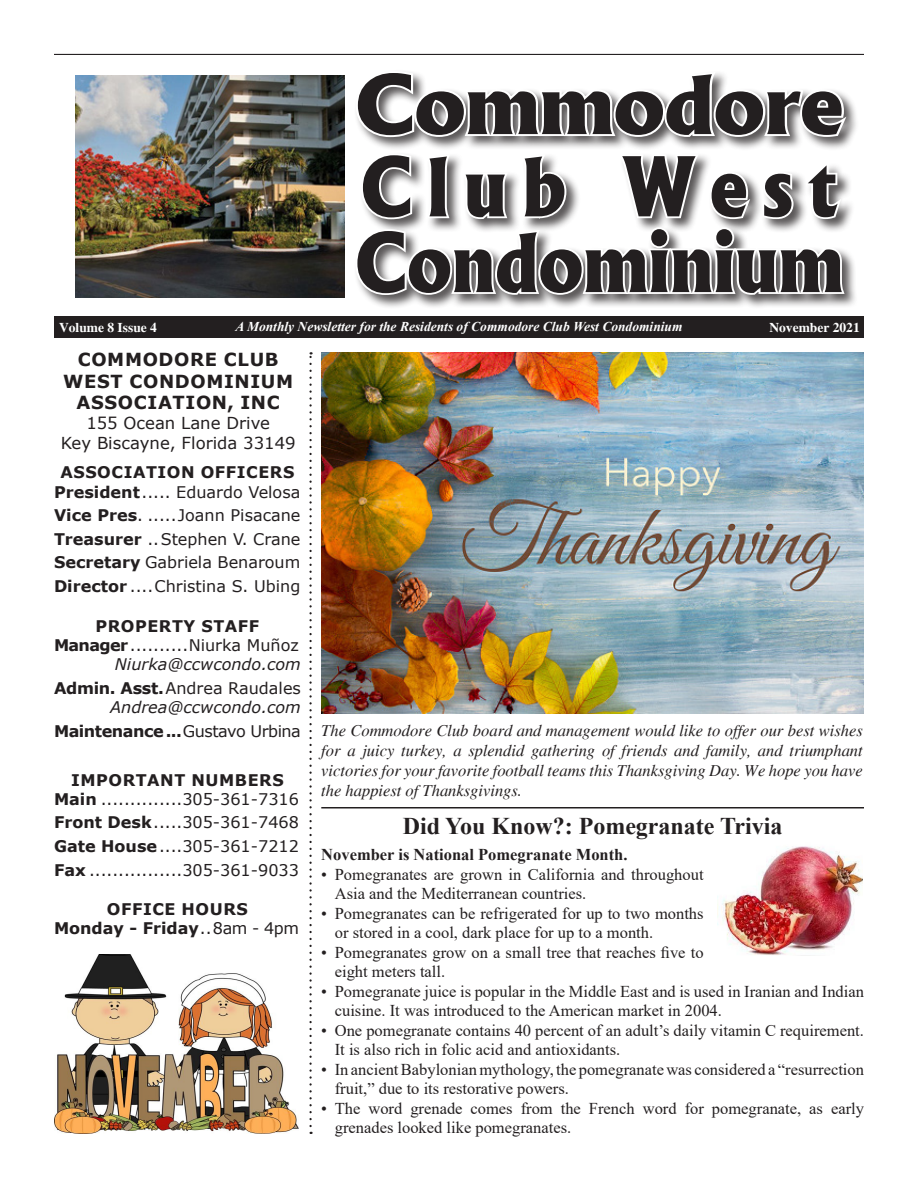
<style>
.page{position:relative;width:918px;height:1188px;background:#fff}
.page>*{position:absolute;margin:0;border:0;box-sizing:border-box;transform-origin:0 0}
.t1{font:800 78.75px "Albertus";color:#231f20;scale:.93 1}
.t2{font:800 78.75px "Albertus";color:#231f20;scale:1.07 1}
.t3{font:800 78.75px "Albertus";letter-spacing:.2em;color:#231f20;scale:.93 1}
.t4{font:700 24px "Times New Roman";color:#231f20}
.t5{font:700 18px/21.6px "Verdana";letter-spacing:.035em;color:#231f20;text-align:center}
.t6{font:16.5px/19.5px "Times New Roman";color:#231f20}
.body{font:italic 16.5px/19.8px "Times";color:#231f20;text-align:justify}
.t7{font:16.5px "Verdana";color:#231f20}
.t8{font:700 16.5px "Times New Roman";color:#231f20}
.t9{font:16.05px "Verdana";color:#231f20}
.t10{font:italic 16.05px/19.2px "Verdana";color:#231f20;text-align:right}
.t11{font:700 16.05px "Verdana";letter-spacing:.035em;color:#231f20}
.t12{font:700 16.05px "Verdana";letter-spacing:-.03em;color:#231f20}
.t13{font:700 16.05px "Verdana";color:#231f20}
.t14{font:italic 700 13.5px "Times New Roman";color:#fff}
.t15{font:700 13.5px "Times";color:#fff}
.s1{font-weight:700}
.s2{font-weight:700;font-style:normal}
.s3{font-style:normal}
.s4{font-weight:400}
</style>
<div class="page">
<div style="left:54px;top:316px;width:810px;height:22px;background:#231f20"></div>
<div style="left:354px;top:69px;width:506px;height:83px;background:#231f20;opacity:.75"></div>
<svg style="left:354px;top:69px;width:497px;height:71px"></svg>
<div style="left:354px;top:226px;width:504px;height:83px;background:#231f20;opacity:.75"></div>
<svg style="left:354px;top:151px;width:493px;height:147px"></svg>
<img style="left:76px;top:76px;width:269px;height:221px">
<svg style="left:309px;top:352px;width:3px;height:774px"></svg>
<hr style="left:54px;top:54px;width:810px;height:1px;background:#231f20">
<img style="left:54px;top:955px;width:245px;height:179px">
<img style="left:321px;top:352px;width:543px;height:362px">
<img style="left:717px;top:846px;width:146px;height:110px">
<hr style="left:321px;top:807px;width:543px;height:1px;background:#231f20">
<p class="t2" style="left:354px;top:55px;width:459px">Commodore</p>
<p class="t3" style="left:360px;top:137px;width:516px">Club West</p>
<p class="t1" style="left:354px;top:213px;width:528px">Condominium</p>
<p class="t14" style="left:235px;top:317px;width:449px">A Monthly Newsletter for the Residents of Commodore Club West Condominium</p>
<p class="t15" style="left:59px;top:319px;width:99px">Volume 8 Issue 4</p>
<p class="t15" style="left:769px;top:319px;width:92px">November 2021</p>
<p class="t5" style="left:63px;top:348px;width:232px">COMMODORE CLUB<br>WEST CONDOMINIUM<br>ASSOCIATION, INC</p>
<p class="t7" style="left:86px;top:412px;width:185px">155 Ocean Lane Drive</p>
<p class="t7" style="left:61px;top:431px;width:237px">Key Biscayne, Florida 33149</p>
<p class="t11" style="left:60px;top:461px;width:236px">ASSOCIATION OFFICERS</p>
<p class="t9" style="left:54px;top:481px;width:248px"><span class="s1">President</span>..... Eduardo Velosa</p>
<p class="t9" style="left:54px;top:504px;width:248px"><span class="s1">Vice Pres</span>. .....Joann Pisacane</p>
<p class="t9" style="left:54px;top:528px;width:248px"><span class="s1">Treasurer</span> ..Stephen V. Crane</p>
<p class="t9" style="left:54px;top:552px;width:248px"><span class="s1">Secretary</span> Gabriela Benaroum</p>
<p class="t9" style="left:54px;top:575px;width:248px"><span class="s1">Director</span> ....Christina S. Ubing</p>
<p class="t11" style="left:95px;top:614px;width:165px">PROPERTY STAFF</p>
<p class="t9" style="left:54px;top:634px;width:246px"><span class="s1">Manager</span>..........Niurka Muñoz</p>
<p class="t10" style="left:115px;top:654px;width:187px">Niurka@ccwcondo.com</p>
<p class="t10" style="left:54px;top:678px;width:248px"><span class="s2">Admin. Asst.</span><span class="s3">Andrea Raudales<br></span>Andrea@ccwcondo.com</p>
<p class="t12" style="left:54px;top:719px;width:248px">Maintenance...<span class="s4">Gustavo Urbina</span></p>
<p class="t11" style="left:71px;top:768px;width:214px">IMPORTANT NUMBERS</p>
<p class="t9" style="left:54px;top:788px;width:246px"><span class="s1">Main</span> ..............305-361-7316</p>
<p class="t9" style="left:54px;top:812px;width:246px"><span class="s1">Front Desk</span>.....305-361-7468</p>
<p class="t9" style="left:54px;top:835px;width:246px"><span class="s1">Gate House</span>....305-361-7212</p>
<p class="t9" style="left:54px;top:859px;width:246px"><span class="s1">Fax</span> ................305-361-9033</p>
<p class="t11" style="left:107px;top:898px;width:143px">OFFICE HOURS</p>
<p class="t13" style="left:54px;top:917px;width:246px">Monday - Friday<span class="s4">..8am - 4pm</span></p>
<p class="body" style="left:321px;top:721px;width:543px">The Commodore Club board and management would like to offer our best wishes for a juicy turkey, a splendid gathering of friends and family, and triumphant victories for your favorite football teams this Thanksgiving Day. We hope you have the happiest of Thanksgivings.</p>
<p class="t4" style="left:403px;top:809px;width:381px">Did You Know?: Pomegranate Trivia</p>
<p class="t8" style="left:321px;top:843px;width:308px">November is National Pomegranate Month.</p>
<p class="t6" style="left:335px;top:864px;width:370px;text-indent:-14px">• Pomegranates are grown in California and throughout<br>Asia and the Mediterranean countries.</p>
<p class="t6" style="left:335px;top:903px;width:370px;text-indent:-14px">• Pomegranates can be refrigerated for up to two months or stored in a cool, dark place for up to a month.</p>
<p class="t6" style="left:335px;top:942px;width:370px;text-indent:-14px">• Pomegranates grow on a small tree that reaches five to eight meters tall.</p>
<p class="t6" style="left:335px;top:981px;width:531px;text-indent:-14px">• Pomegranate juice is popular in the Middle East and is used in Iranian and Indian cuisine. It was introduced to the American market in 2004.</p>
<p class="t6" style="left:335px;top:1020px;width:531px;text-indent:-14px">• One pomegranate contains 40 percent of an adult’s daily vitamin C requirement.<br>It is also rich in folic acid and antioxidants.</p>
<p class="t6" style="left:335px;top:1059px;width:531px;text-indent:-14px">• In ancient Babylonian mythology, the pomegranate was considered a “resurrection fruit,” due to its restorative powers.</p>
<p class="t6" style="left:335px;top:1098px;width:531px;text-indent:-14px">• The word grenade comes from the French word for pomegranate, as early grenades looked like pomegranates.</p>
</div>
